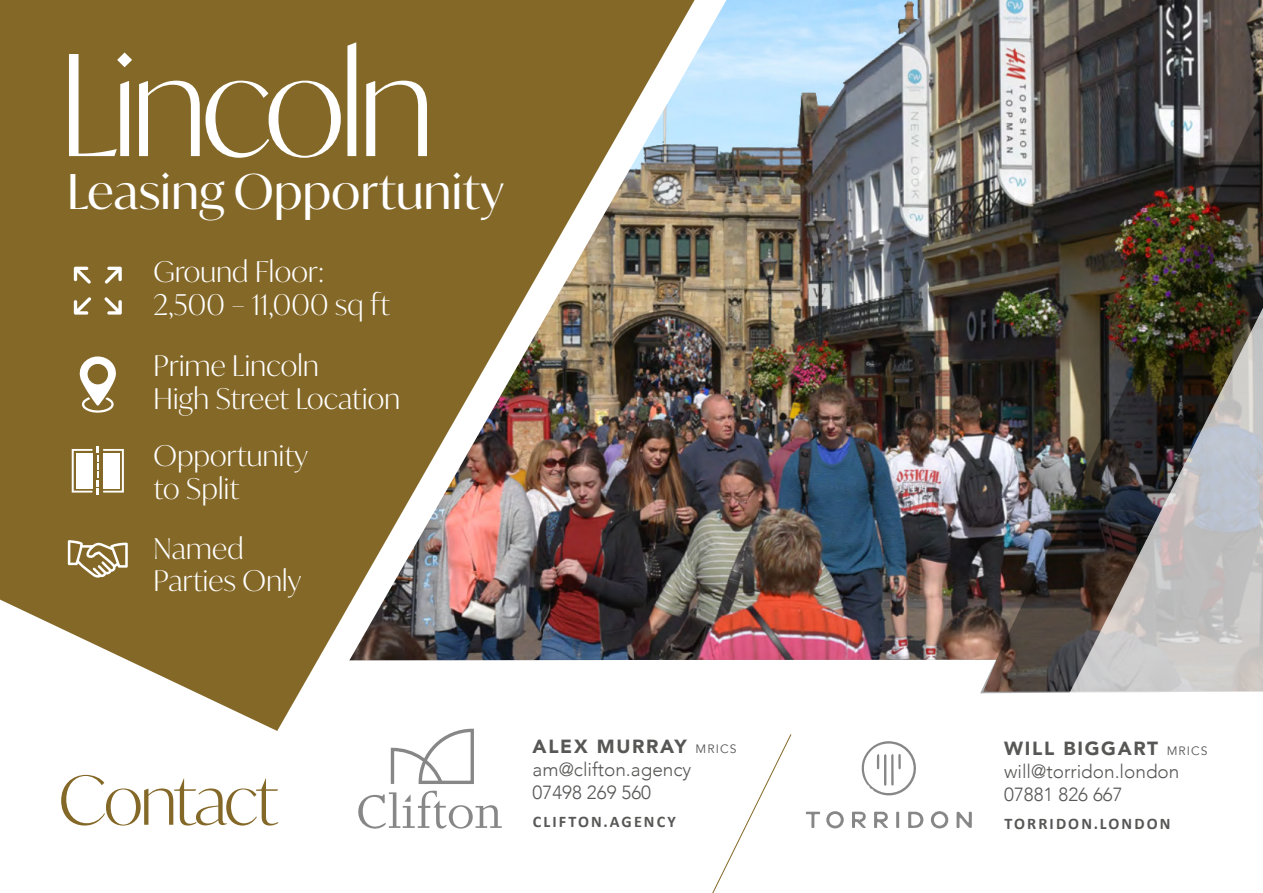
<style>
.page{position:relative;width:1263px;height:893px;background:#fff}
.page>*{position:absolute;margin:0;border:0;box-sizing:border-box;transform-origin:0 0}
.t1{font:300 140.25px "Ivy Mode";letter-spacing:-.05em;color:#fff}
.t2{font:300 67.35px "Ivy Mode";letter-spacing:-.04em;color:#846828}
.t3{font:48px "Ivy Mode";letter-spacing:.01em;color:#fff}
.t4{font:300 28.5px/32.4px "Ivy Mode";letter-spacing:.01em;color:#fff}
.t5{font:300 19.05px "Avenir";color:#575756}
.t6{font:900 19.05px "Avenir";letter-spacing:.09em;color:#575756}
.t7{font:700 16.2px "Calibri";letter-spacing:.13em;color:#575756}
.s1{font-weight:400;font-size:12.15px}
</style>
<div class="page">
<img style="left:726px;top:0;width:537px;height:660px">
<img style="left:980px;top:2px;width:283px;height:691px">
<svg style="left:358px;top:731px;width:144px;height:98px"></svg>
<svg style="left:956px;top:812px;width:16px;height:16px"></svg>
<svg style="left:874px;top:812px;width:14px;height:16px"></svg>
<svg style="left:852px;top:812px;width:14px;height:16px"></svg>
<svg style="left:931px;top:811px;width:18px;height:18px"></svg>
<svg style="left:826px;top:811px;width:18px;height:17px"></svg>
<svg style="left:908px;top:812px;width:16px;height:16px"></svg>
<svg style="left:806px;top:812px;width:14px;height:16px"></svg>
<svg style="left:896px;top:812px;width:3px;height:16px"></svg>
<svg style="left:861px;top:741px;width:55px;height:55px"></svg>
<img style="left:1069px;top:5px;width:194px;height:688px">
<img style="left:695px;top:1px;width:31px;height:659px">
<img style="left:0;top:0;width:695px;height:731px">
<svg style="left:75px;top:356px;width:42px;height:57px"></svg>
<svg style="left:104px;top:297px;width:18px;height:18px"></svg>
<svg style="left:74px;top:297px;width:17px;height:18px"></svg>
<svg style="left:104px;top:267px;width:18px;height:17px"></svg>
<svg style="left:74px;top:267px;width:17px;height:17px"></svg>
<svg style="left:72px;top:447px;width:52px;height:48px"></svg>
<svg style="left:68px;top:540px;width:60px;height:38px"></svg>
<svg style="left:712px;top:734px;width:80px;height:159px"></svg>
<p class="t1" style="left:58px;top:10px;width:378px">Lincoln</p>
<p class="t3" style="left:67px;top:159px;width:438px">Leasing Opportunity</p>
<p class="t4" style="left:154px;top:255px;width:238px">Ground Floor:<br>2,500 – 11,000 sq ft</p>
<p class="t4" style="left:154px;top:349px;width:248px">Prime Lincoln<br>High Street Location</p>
<p class="t4" style="left:154px;top:439px;width:156px">Opportunity to Split</p>
<p class="t4" style="left:154px;top:531px;width:149px">Named<br>Parties Only</p>
<p class="t2" style="left:58px;top:755px;width:221px">Contact</p>
<p class="t6" style="left:533px;top:730px;width:205px">ALEX MURRAY <span class="s1">MRICS</span></p>
<p class="t5" style="left:533px;top:758px;width:160px">am@clifton.agency</p>
<p class="t5" style="left:533px;top:781px;width:120px">07498 269 560</p>
<p class="t7" style="left:533px;top:810px;width:144px">CLIFTON.AGENCY</p>
<p class="t6" style="left:1004px;top:732px;width:205px">WILL BIGGART <span class="s1">MRICS</span></p>
<p class="t5" style="left:1004px;top:760px;width:177px">will@torridon.london</p>
<p class="t5" style="left:1004px;top:783px;width:120px">07881 826 667</p>
<p class="t7" style="left:1004px;top:812px;width:167px">TORRIDON.LONDON</p>
</div>
